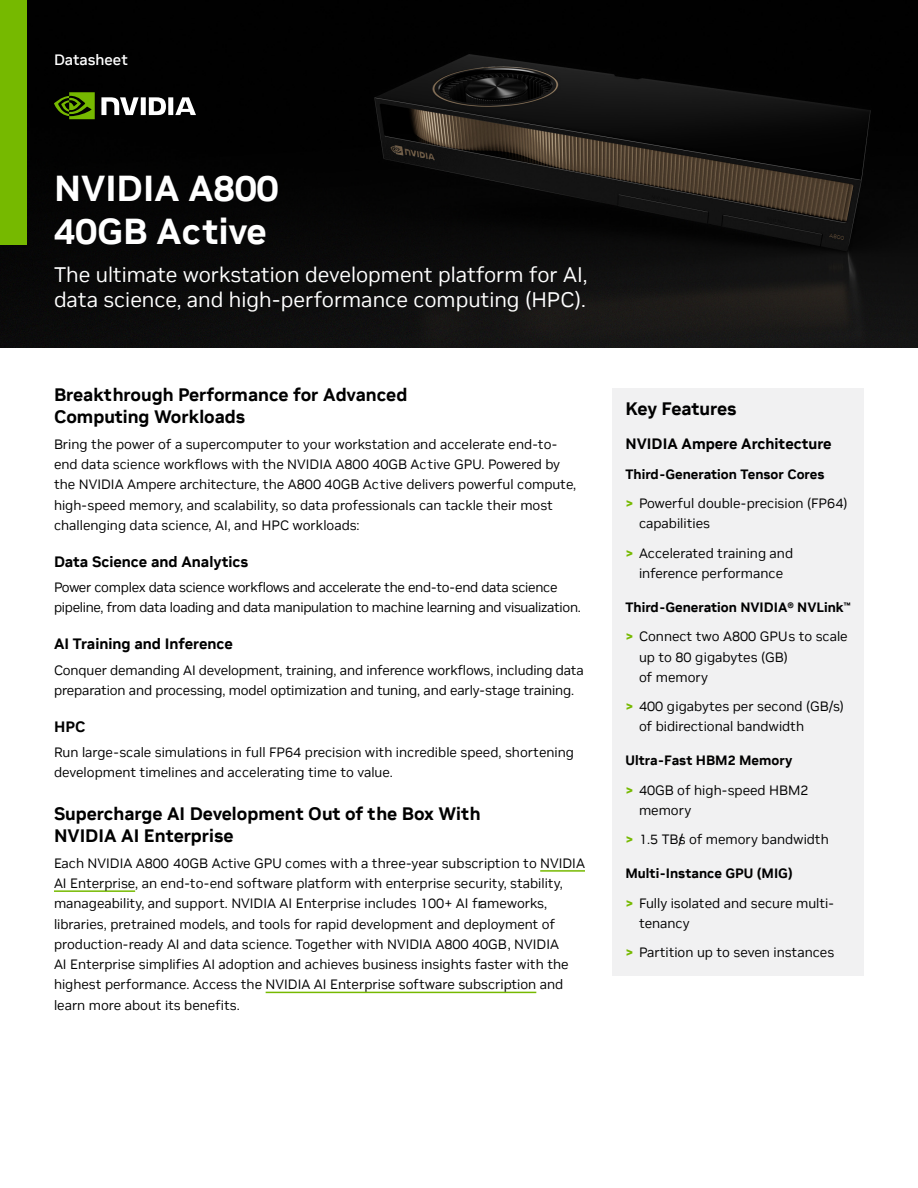
<style>
.page{position:relative;width:918px;height:1188px;background:#fff}
.page>*{position:absolute;margin:0;border:0;box-sizing:border-box;transform-origin:0 0}
.H1_-_Bold_24{font:700 36px/43.2px "NVIDIA Sans";color:#fff}
.H1_Subheads_-_Regular_14{font:21px/25.2px "NVIDIA Sans";color:#fff}
.H4_-_Bold_12{font:700 18px/21.6px "NVIDIA Sans";color:#000}
.Sidebar_heading_12_bold{font:700 18px "NVIDIA Sans";letter-spacing:-.01em;color:#000}
.H6-Bold_10_-_Section_head{font:700 15px "NVIDIA Sans";color:#000}
.Eyebrow_Folio_Medium_10{font:500 15px "NVIDIA Sans";color:#fff}
.Body_Beauty_-_Copy_Text_-__9{font:13.5px/20.2px "NVIDIA Sans";color:#000}
.Body_Beauty_-_Copy_Text_-__9-2{font:13.5px/20.2px "NVIDIA Sans";letter-spacing:-.02em;color:#000}
.Sidbar_heading___additl_leading_above{font:700 13.5px "NVIDIA Sans";color:#000}
.Sidebar_Heading_-_9{font:700 13.5px "NVIDIA Sans";color:#000}
.s1{font-weight:700;color:#76b900}
</style>
<div class="page">
<img style="left:0;top:0;width:918px;height:348px">
<hr style="left:540px;top:870px;width:45px;height:2px;background:#76b900">
<hr style="left:54px;top:890px;width:81px;height:2px;background:#76b900">
<hr style="left:266px;top:992px;width:270px;height:1px;background:#76b900">
<div style="left:612px;top:388px;width:252px;height:588px;background:#f1f1f2"></div>
<div style="left:0;top:0;width:27px;height:244px;background:#76b900"></div>
<svg style="left:54px;top:92px;width:41px;height:27px"></svg>
<svg style="left:101px;top:97px;width:95px;height:18px"></svg>
<p class="Eyebrow_Folio_Medium_10" style="left:54px;top:50px;width:75px">Datasheet</p>
<p class="H1_-_Bold_24" style="left:54px;top:167px;width:226px">NVIDIA A800<br>40GB Active</p>
<p class="H1_Subheads_-_Regular_14" style="left:54px;top:262px;width:535px">The ultimate workstation development platform for AI, data science, and high-performance computing (HPC).</p>
<p class="H4_-_Bold_12" style="left:54px;top:384px;width:355px">Breakthrough Performance for Advanced<br>Computing Workloads</p>
<p class="Body_Beauty_-_Copy_Text_-__9" style="left:54px;top:434px;width:524px">Bring the power of a supercomputer to your workstation and accelerate end-to&shy;end data science workflows with the NVIDIA A800 40GB Active GPU. Powered by the NVIDIA Ampere architecture, the A800 40GB Active delivers powerful compute, high-speed memory, and scalability, so data professionals can tackle their most challenging data science, AI, and HPC workloads:</p>
<p class="H6-Bold_10_-_Section_head" style="left:54px;top:553px;width:196px">Data Science and Analytics</p>
<p class="Body_Beauty_-_Copy_Text_-__9-2" style="left:54px;top:577px;width:529px">Power complex data science workflows and accelerate the end-to-end data science pipeline, from data loading and data manipulation to machine learning and visualization.</p>
<p class="H6-Bold_10_-_Section_head" style="left:54px;top:635px;width:180px">AI Training and Inference</p>
<p class="Body_Beauty_-_Copy_Text_-__9" style="left:54px;top:660px;width:531px">Conquer demanding AI development, training, and inference workflows, including data preparation and processing, model optimization and tuning, and early-stage training.</p>
<p class="H6-Bold_10_-_Section_head" style="left:54px;top:718px;width:33px">HPC</p>
<p class="Body_Beauty_-_Copy_Text_-__9" style="left:54px;top:742px;width:522px">Run large-scale simulations in full FP64 precision with incredible speed, shortening development timelines and accelerating time to value.</p>
<p class="H4_-_Bold_12" style="left:54px;top:803px;width:428px">Supercharge AI Development Out of the Box With<br>NVIDIA AI Enterprise</p>
<p class="Body_Beauty_-_Copy_Text_-__9" style="left:54px;top:853px;width:532px">Each NVIDIA A800 40GB Active GPU comes with a three-year subscription to NVIDIA AI Enterprise, an end-to-end software platform with enterprise security, stability, manageability, and support. NVIDIA AI Enterprise includes 100+ AI frameworks, libraries, pretrained models, and tools for rapid development and deployment of production-ready AI and data science. Together with NVIDIA A800 40GB, NVIDIA<br>AI Enterprise simplifies AI adoption and achieves business insights faster with the highest performance. Access the NVIDIA AI Enterprise software subscription and learn more about its benefits.</p>
<p class="Sidebar_heading_12_bold" style="left:626px;top:397px;width:113px">Key Features</p>
<p class="H6-Bold_10_-_Section_head" style="left:626px;top:434px;width:208px">NVIDIA Ampere Architecture</p>
<p class="Sidebar_Heading_-_9" style="left:626px;top:466px;width:200px">Third-Generation Tensor Cores</p>
<p class="Body_Beauty_-_Copy_Text_-__9" style="left:639px;top:493px;width:210px;text-indent:-14px"><span class="s1">&gt;</span> Powerful double-precision (FP64) capabilities</p>
<p class="Body_Beauty_-_Copy_Text_-__9" style="left:626px;top:543px;width:169px;text-align:center"><span class="s1">&gt;</span> Accelerated training and inference performance</p>
<p class="Sidbar_heading___additl_leading_above" style="left:626px;top:599px;width:226px">Third-Generation NVIDIA® NVLink<sup>™</sup></p>
<p class="Body_Beauty_-_Copy_Text_-__9" style="left:639px;top:627px;width:210px;text-indent:-14px"><span class="s1">&gt;</span> Connect two A800 GPUs to scale up to 80 gigabytes (GB)<br>of memory</p>
<p class="Body_Beauty_-_Copy_Text_-__9" style="left:639px;top:696px;width:207px;text-indent:-14px"><span class="s1">&gt;</span> 400 gigabytes per second (GB/s) of bidirectional bandwidth</p>
<p class="Sidbar_heading___additl_leading_above" style="left:626px;top:753px;width:168px">Ultra-Fast HBM2 Memory</p>
<p class="Body_Beauty_-_Copy_Text_-__9" style="left:639px;top:780px;width:171px;text-indent:-14px"><span class="s1">&gt;</span> 40GB of high-speed HBM2 memory</p>
<p class="Body_Beauty_-_Copy_Text_-__9" style="left:626px;top:829px;width:205px"><span class="s1">&gt;</span> 1.5 TB/s of memory bandwidth</p>
<p class="Sidbar_heading___additl_leading_above" style="left:626px;top:865px;width:169px">Multi-Instance GPU (MIG)</p>
<p class="Body_Beauty_-_Copy_Text_-__9" style="left:639px;top:893px;width:196px;text-indent:-14px"><span class="s1">&gt;</span> Fully isolated and secure multi&shy;tenancy</p>
<p class="Body_Beauty_-_Copy_Text_-__9" style="left:626px;top:942px;width:210px"><span class="s1">&gt;</span> Partition up to seven instances</p>
</div>
